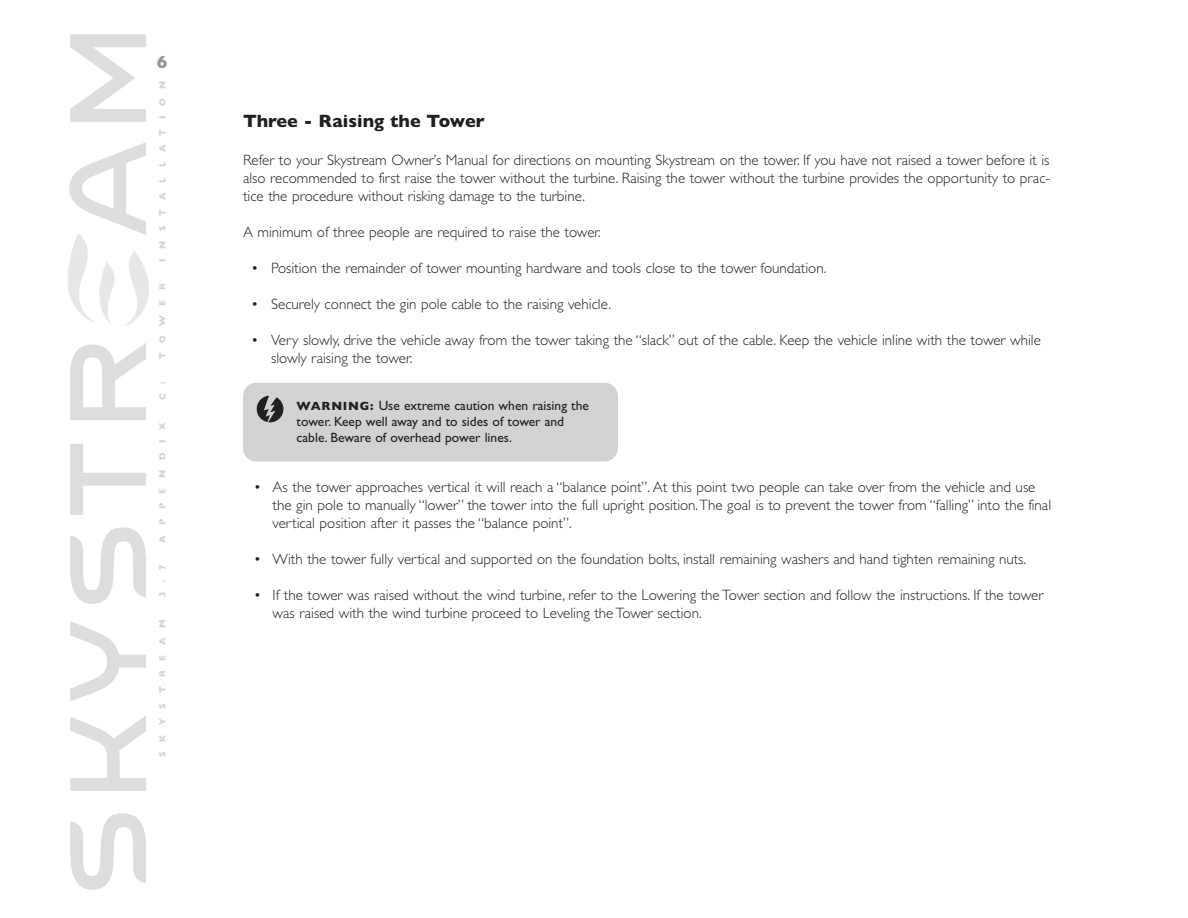
<style>
.page{position:relative;width:1188px;height:918px;background:#fff}
.page>*{position:absolute;margin:0;border:0;box-sizing:border-box;transform-origin:0 0}
.t1{font:700 18px "Gill Sans";color:#231f20}
.t2{font:700 18px "Gill Sans";color:#939598}
.t3{font:300 15px/18px "Gill Sans";color:#231f20}
.t4{font:13.5px/16.2px "Gill Sans";color:#231f20}
.t5{font:700 9px "Gill Sans";letter-spacing:1.07em;color:#d1d2d4}
.s1{font-weight:700;font-size:12px}
</style>
<div class="page">
<svg style="left:68px;top:267px;width:81px;height:37px"></svg>
<svg style="left:69px;top:34px;width:77px;height:856px"></svg>
<div style="left:243px;top:383px;width:375px;height:79px;background:#d1d2d4;border-radius:14px"></div>
<svg style="left:257px;top:396px;width:26px;height:26px"></svg>
<p class="t2" style="left:157px;top:51px;width:12px">6</p>
<p class="t5" style="left:157px;top:262px;width:182px;rotate:-90deg">INSTALLATION</p>
<p class="t5" style="left:157px;top:359px;width:77px;rotate:-90deg">TOWER</p>
<p class="t5" style="left:157px;top:400px;width:20px;rotate:-90deg">C :</p>
<p class="t5" style="left:157px;top:543px;width:121px;rotate:-90deg">APPENDIX</p>
<p class="t5" style="left:157px;top:597px;width:34px;rotate:-90deg">3.7</p>
<p class="t5" style="left:157px;top:757px;width:139px;rotate:-90deg">SKYSTREAM</p>
<p class="t1" style="left:243px;top:110px;width:243px">Three - Raising the Tower</p>
<p class="t3" style="left:243px;top:152px;width:809px;text-align:justify">Refer to your Skystream Owner’s Manual for directions on mounting Skystream on the tower. If you have not raised a tower before it is also recommended to first raise the tower without the turbine. Raising the tower without the turbine provides the opportunity to prac&shy;tice the procedure without risking damage to the turbine.</p>
<p class="t3" style="left:243px;top:224px;width:359px">A minimum of three people are required to raise the tower.</p>
<p class="t3" style="left:251px;top:260px;width:577px">• Position the remainder of tower mounting hardware and tools close to the tower foundation.</p>
<p class="t3" style="left:251px;top:296px;width:361px">• Securely connect the gin pole cable to the raising vehicle.</p>
<p class="t3" style="left:271px;top:332px;width:771px;text-indent:-20px">• Very slowly, drive the vehicle away from the tower taking the “slack” out of the cable. Keep the vehicle inline with the tower while slowly raising the tower.</p>
<p class="t4" style="left:297px;top:399px;width:294px"><span class="s1">WARNING:</span> Use extreme caution when raising the tower. Keep well away and to sides of tower and cable. Beware of overhead power lines.</p>
<p class="t3" style="left:273px;top:480px;width:780px;text-indent:-19px">• As the tower approaches vertical it will reach a “balance point”. At this point two people can take over from the vehicle and use the gin pole to manually “lower” the tower into the full upright position.The goal is to prevent the tower from “falling” into the final vertical position after it passes the “balance point”.</p>
<p class="t3" style="left:254px;top:552px;width:774px">• With the tower fully vertical and supported on the foundation bolts, install remaining washers and hand tighten remaining nuts.</p>
<p class="t3" style="left:273px;top:588px;width:772px;text-indent:-19px">• If the tower was raised without the wind turbine, refer to the Lowering the Tower section and follow the instructions. If the tower was raised with the wind turbine proceed to Leveling the Tower section.</p>
</div>
